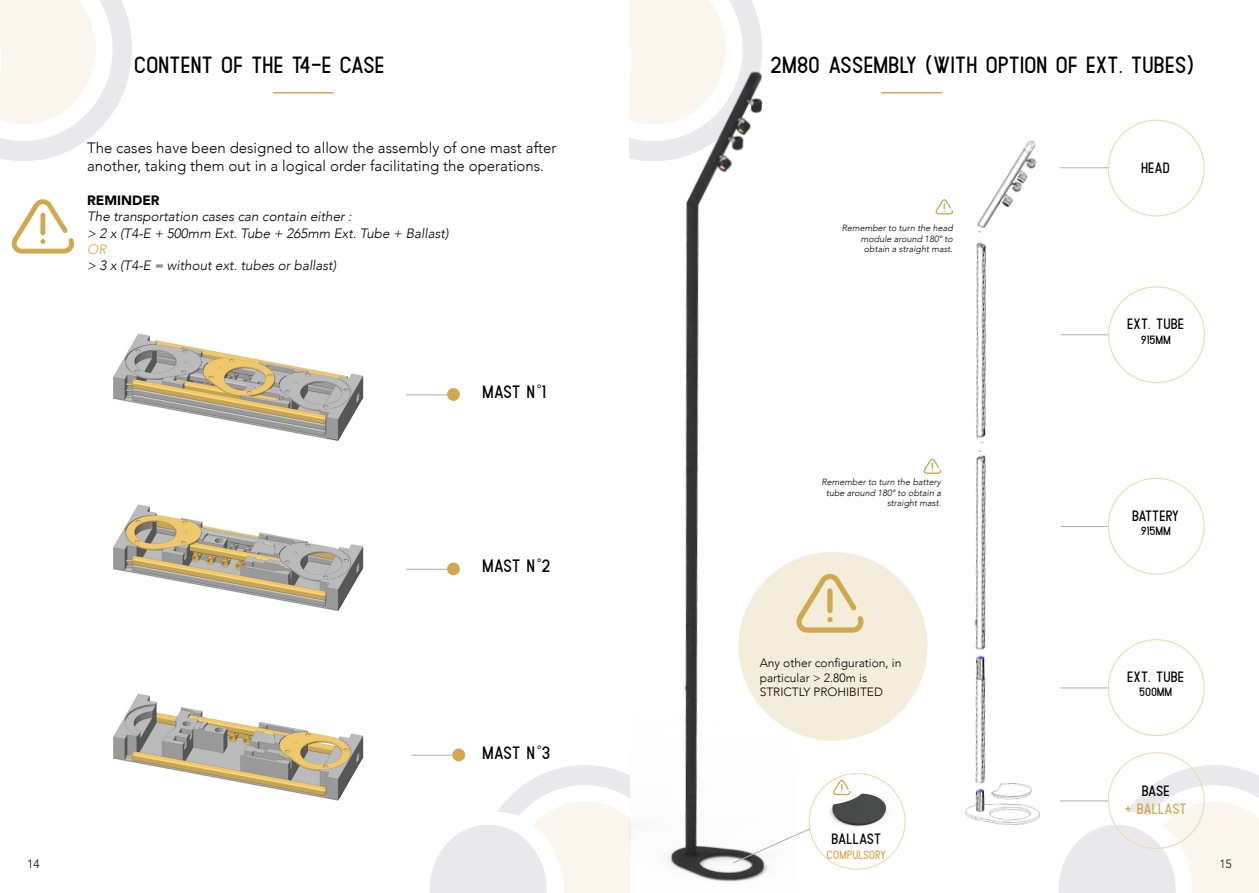
<style>
.page{position:relative;width:1259px;height:893px;background:#fff}
.page>*{position:absolute;margin:0;border:0;box-sizing:border-box;transform-origin:0 0}
.t1{font:23.4px "Bledug";color:#000}
.t2{font:18px "Bledug";letter-spacing:-.02em;color:#000}
.t3{font:300 15px/18px "Avenir";color:#000}
.t4{font:15px "Bledug";color:#000}
.t5{font:15px "Bledug";letter-spacing:-.01em;color:#d1a84f}
.t6{font:15px "Bledug";letter-spacing:-.02em;color:#000}
.t7{font:italic 300 13.5px/16.2px "Avenir";color:#000}
.t8{font:900 13.5px "Avenir";color:#000}
.t9{font:italic 300 13.5px "Avenir";color:#d1a84f}
.t10{font:300 12px/14.4px "Avenir";color:#000}
.t11{font:12px "Bledug";color:#000}
.t12{font:12px "Bledug";color:#d1a84f}
.t13{font:italic 300 9px/10.8px "Avenir";color:#000;text-align:right}
.s1{font-family:"Shree Dev 0714"}
</style>
<div class="page">
<img style="left:1059px;top:766px;width:200px;height:127px">
<hr style="left:411px;top:755px;width:43px;height:1px;background:#b0b0b0">
<div style="left:452px;top:748px;width:13px;height:13px;background:#d1a84f;border-radius:50%"></div>
<hr style="left:406px;top:569px;width:43px;height:1px;background:#b0b0b0">
<hr style="left:406px;top:394px;width:43px;height:1px;background:#b0b0b0">
<div style="left:447px;top:562px;width:13px;height:13px;background:#d1a84f;border-radius:50%"></div>
<div style="left:447px;top:388px;width:13px;height:13px;background:#d1a84f;border-radius:50%"></div>
<hr style="left:273px;top:92px;width:61px;height:2px;background:#d1a84f">
<hr style="left:881px;top:92px;width:61px;height:2px;background:#d1a84f">
<img style="left:629px;top:78px;width:157px;height:815px">
<img style="left:941px;top:140px;width:135px;height:696px">
<hr style="left:1060px;top:167px;width:48px;height:1px;background:#b0b0b0">
<hr style="left:1060px;top:334px;width:48px;height:1px;background:#b0b0b0">
<hr style="left:1060px;top:688px;width:48px;height:1px;background:#b0b0b0">
<hr style="left:1060px;top:526px;width:48px;height:1px;background:#b0b0b0">
<hr style="left:1060px;top:801px;width:48px;height:1px;background:#b0b0b0">
<svg style="left:935px;top:199px;width:18px;height:15px"></svg>
<svg style="left:923px;top:459px;width:18px;height:15px"></svg>
<svg style="left:11px;top:199px;width:64px;height:55px"></svg>
<div style="left:40px;top:213px;width:5px;height:22px;background:#d1a84f;border-radius:2px"></div>
<img style="left:630px;top:0;width:135px;height:171px">
<img style="left:826px;top:768px;width:71px;height:71px;border-radius:35px">
<svg style="left:732px;top:828px;width:79px;height:36px"></svg>
<img style="left:113px;top:693px;width:251px;height:108px">
<img style="left:113px;top:504px;width:251px;height:107px">
<img style="left:113px;top:333px;width:251px;height:108px">
<div style="left:738px;top:552px;width:189px;height:189px;background:#f5eddc;border-radius:50%"></div>
<svg style="left:796px;top:574px;width:68px;height:59px"></svg>
<div style="left:827px;top:588px;width:5px;height:25px;background:#d1a84f;border-radius:3px"></div>
<h1 class="t1" style="left:135px;top:51px;width:252px">CONTENT OF THE T4-E CASE</h1>
<p class="t3" style="left:87px;top:139px;width:471px">The cases have been designed to allow the assembly of one mast after another, taking them out in a logical order facilitating the operations.</p>
<p class="t8" style="left:87px;top:189px;width:74px">REMINDER</p>
<p class="t7" style="left:87px;top:209px;width:363px">The transportation cases can contain either :<br>&gt; 2 x (T4-E + 500mm Ext. Tube + 265mm Ext. Tube + Ballast)</p>
<p class="t9" style="left:87px;top:241px;width:21px">OR</p>
<p class="t7" style="left:87px;top:257px;width:251px">&gt; 3 x (T4-E = without ext. tubes or ballast)</p>
<h2 class="t2" style="left:483px;top:381px;width:65px">MAST N<span class="s1">°</span>1</h2>
<h2 class="t2" style="left:483px;top:556px;width:69px">MAST N<span class="s1">°</span>2</h2>
<h2 class="t2" style="left:483px;top:742px;width:69px">MAST N<span class="s1">°</span>3</h2>
<h1 class="t1" style="left:771px;top:51px;width:425px">2M80 ASSEMBLY (WITH OPTION OF EXT. TUBES)</h1>
<p class="t13" style="left:841px;top:222px;width:113px">Remember to turn the head module around 180° to obtain a straight mast.</p>
<p class="t13" style="left:821px;top:476px;width:121px">Remember to turn the battery tube around 180° to obtain a straight mast.</p>
<p class="t10" style="left:759px;top:656px;width:143px">Any other configuration, in particular &gt; 2.80m is<br>STRICTLY PROHIBITED</p>
<p class="t4" style="left:1141px;top:159px;width:31px">HEAD</p>
<p class="t4" style="left:1128px;top:316px;width:58px">EXT. TUBE</p>
<p class="t11" style="left:1141px;top:333px;width:31px">915MM</p>
<p class="t6" style="left:1132px;top:507px;width:49px">BATTERY</p>
<p class="t11" style="left:1141px;top:524px;width:31px">915MM</p>
<p class="t4" style="left:1128px;top:668px;width:58px">EXT. TUBE</p>
<p class="t11" style="left:1140px;top:685px;width:35px">500MM</p>
<p class="t4" style="left:1142px;top:782px;width:30px">BASE</p>
<p class="t5" style="left:1125px;top:800px;width:63px">+ BALLAST</p>
<p class="t4" style="left:832px;top:830px;width:51px">BALLAST</p>
<p class="t12" style="left:827px;top:848px;width:61px">COMPULSORY</p>
<p class="t10" style="left:27px;top:857px;width:14px">14</p>
<p class="t10" style="left:1219px;top:857px;width:14px">15</p>
</div>
